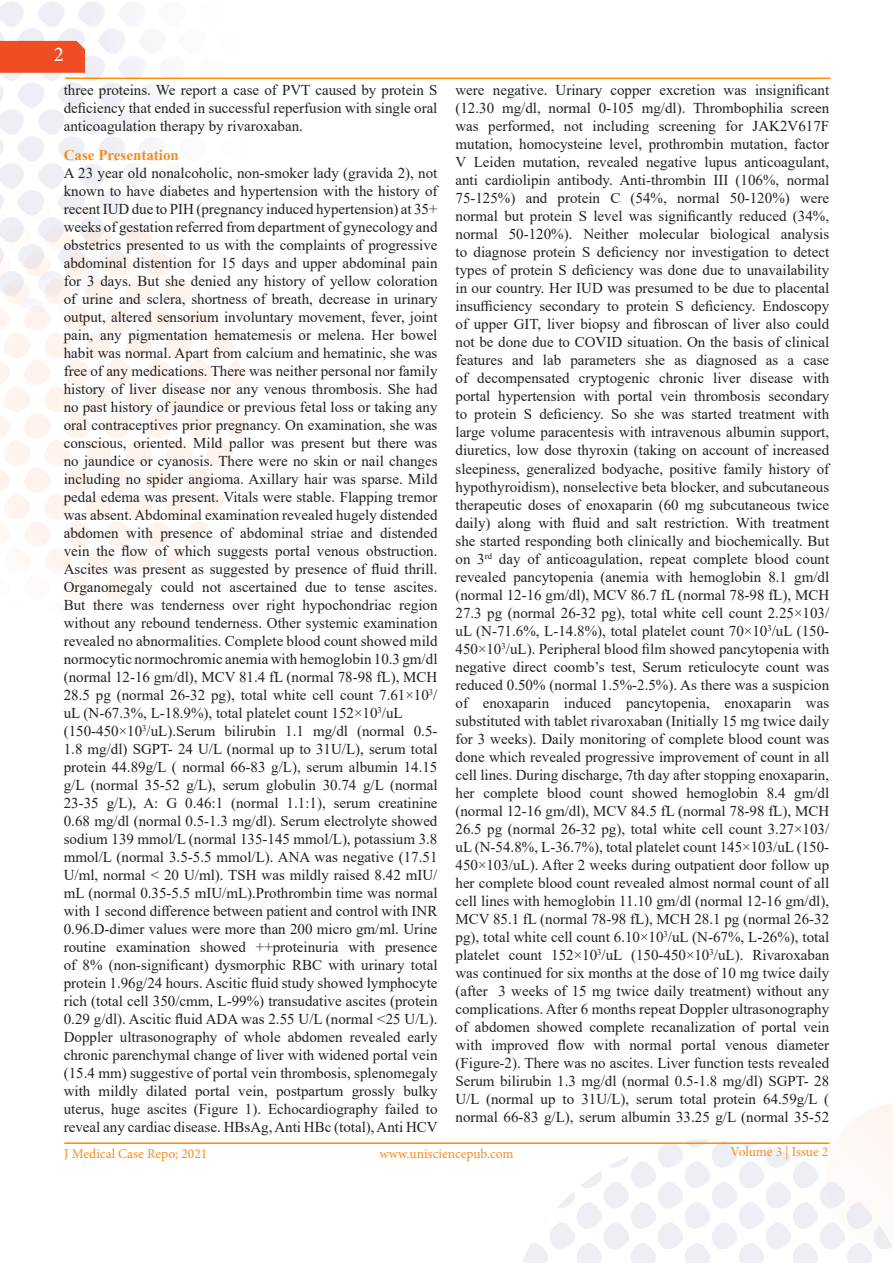
<style>
.page{position:relative;width:893px;height:1263px;background:#fff}
.page>*{position:absolute;margin:0;border:0;box-sizing:border-box;transform-origin:0 0}
.SUBHEAD{font:21px "Minion Pro";color:#fff}
.BODY{font:15px/18px "Times New Roman";color:#231f20;text-align:justify}
.ABSTRACT{font:700 15px "Times New Roman";color:#f68b1f}
.t1{font:13.5px "Minion Pro";color:#f68b21}
</style>
<div class="page">
<svg style="left:841px;top:1103px;width:52px;height:36px"></svg>
<div style="left:0;top:41px;width:85px;height:32px;background:#f04d24"></div>
<hr style="left:64px;top:1142px;width:766px;height:2px;background:#ff8b01">
<hr style="left:65px;top:78px;width:765px;height:1px;background:#ff8b01">
<p class="SUBHEAD" style="left:54px;top:40px;width:12px">2</p>
<p class="BODY" style="left:64px;top:81px;width:375px">three proteins. We report a case of PVT caused by protein S deficiency that ended in successful reperfusion with single oral anticoagulation therapy by rivaroxaban.</p>
<p class="ABSTRACT" style="left:64px;top:144px;width:117px">Case Presentation</p>
<p class="BODY" style="left:64px;top:164px;width:375px;text-align:left">A 23 year old nonalcoholic, non-smoker lady (gravida 2), not known to have diabetes and hypertension with the history of recent IUD due to PIH (pregnancy induced hypertension) at 35+ weeks of gestation referred from department of gynecology and obstetrics presented to us with the complaints of progressive abdominal distention for 15 days and upper abdominal pain for 3 days. But she denied any history of yellow coloration of urine and sclera, shortness of breath, decrease in urinary output, altered sensorium involuntary movement, fever, joint pain, any pigmentation hematemesis or melena. Her bowel habit was normal. Apart from calcium and hematinic, she was free of any medications. There was neither personal nor family history of liver disease nor any venous thrombosis. She had no past history of jaundice or previous fetal loss or taking any oral contraceptives prior pregnancy. On examination, she was conscious, oriented. Mild pallor was present but there was no jaundice or cyanosis. There were no skin or nail changes including no spider angioma. Axillary hair was sparse. Mild pedal edema was present. Vitals were stable. Flapping tremor was absent. Abdominal examination revealed hugely distended abdomen with presence of abdominal striae and distended vein the flow of which suggests portal venous obstruction.<br>Ascites was present as suggested by presence of fluid thrill.<br>Organomegaly could not ascertained due to tense ascites.<br>But there was tenderness over right hypochondriac region without any rebound tenderness. Other systemic examination revealed no abnormalities. Complete blood count showed mild normocytic normochromic anemia with hemoglobin 10.3 gm/dl (normal 12-16 gm/dl), MCV 81.4 fL (normal 78-98 fL), MCH 28.5 pg (normal 26-32 pg), total white cell count 7.61×10<sup>3</sup>/ uL (N-67.3%, L-18.9%), total platelet count 152×10<sup>3</sup>/uL (150-450×10<sup>3</sup>/uL).Serum bilirubin 1.1 mg/dl (normal 0.5- 1.8 mg/dl) SGPT- 24 U/L (normal up to 31U/L), serum total protein 44.89g/L ( normal 66-83 g/L), serum albumin 14.15 g/L (normal 35-52 g/L), serum globulin 30.74 g/L (normal 23-35 g/L), A: G 0.46:1 (normal 1.1:1), serum creatinine 0.68 mg/dl (normal 0.5-1.3 mg/dl). Serum electrolyte showed sodium 139 mmol/L (normal 135-145 mmol/L), potassium 3.8 mmol/L (normal 3.5-5.5 mmol/L). ANA was negative (17.51<br>U/ml, normal &lt; 20 U/ml). TSH was mildly raised 8.42 mIU/ mL (normal 0.35-5.5 mIU/mL).Prothrombin time was normal with 1 second difference between patient and control with INR 0.96.D-dimer values were more than 200 micro gm/ml. Urine routine examination showed ++proteinuria with presence of 8% (non-significant) dysmorphic RBC with urinary total protein 1.96g/24 hours. Ascitic fluid study showed lymphocyte rich (total cell 350/cmm, L-99%) transudative ascites (protein 0.29 g/dl). Ascitic fluid ADA was 2.55 U/L (normal &lt;25 U/L).<br>Doppler ultrasonography of whole abdomen revealed early chronic parenchymal change of liver with widened portal vein (15.4 mm) suggestive of portal vein thrombosis, splenomegaly with mildly dilated portal vein, postpartum grossly bulky uterus, huge ascites (Figure 1). Echocardiography failed to reveal any cardiac disease. HBsAg, Anti HBc (total), Anti HCV</p>
<p class="BODY" style="left:455px;top:81px;width:375px">were negative. Urinary copper excretion was insignificant (12.30 mg/dl, normal 0-105 mg/dl). Thrombophilia screen was performed, not including screening for JAK2V617F mutation, homocysteine level, prothrombin mutation, factor V Leiden mutation, revealed negative lupus anticoagulant, anti cardiolipin antibody. Anti-thrombin III (106%, normal 75-125%) and protein C (54%, normal 50-120%) were normal but protein S level was significantly reduced (34%, normal 50-120%). Neither molecular biological analysis to diagnose protein S deficiency nor investigation to detect types of protein S deficiency was done due to unavailability in our country. Her IUD was presumed to be due to placental insufficiency secondary to protein S deficiency. Endoscopy of upper GIT, liver biopsy and fibroscan of liver also could not be done due to COVID situation. On the basis of clinical features and lab parameters she as diagnosed as a case of decompensated cryptogenic chronic liver disease with portal hypertension with portal vein thrombosis secondary to protein S deficiency. So she was started treatment with large volume paracentesis with intravenous albumin support, diuretics, low dose thyroxin (taking on account of increased sleepiness, generalized bodyache, positive family history of hypothyroidism), nonselective beta blocker, and subcutaneous therapeutic doses of enoxaparin (60 mg subcutaneous twice daily) along with fluid and salt restriction. With treatment she started responding both clinically and biochemically. But on 3<sup>rd</sup> day of anticoagulation, repeat complete blood count revealed pancytopenia (anemia with hemoglobin 8.1 gm/dl (normal 12-16 gm/dl), MCV 86.7 fL (normal 78-98 fL), MCH 27.3 pg (normal 26-32 pg), total white cell count 2.25×103/ uL (N-71.6%, L-14.8%), total platelet count 70×10<sup>3</sup>/uL (150- 450×10<sup>3</sup>/uL). Peripheral blood film showed pancytopenia with negative direct coomb’s test, Serum reticulocyte count was reduced 0.50% (normal 1.5%-2.5%). As there was a suspicion of enoxaparin induced pancytopenia, enoxaparin was substituted with tablet rivaroxaban (Initially 15 mg twice daily for 3 weeks). Daily monitoring of complete blood count was done which revealed progressive improvement of count in all cell lines. During discharge, 7th day after stopping enoxaparin, her complete blood count showed hemoglobin 8.4 gm/dl (normal 12-16 gm/dl), MCV 84.5 fL (normal 78-98 fL), MCH 26.5 pg (normal 26-32 pg), total white cell count 3.27×103/ uL (N-54.8%, L-36.7%), total platelet count 145×103/uL (150- 450×103/uL). After 2 weeks during outpatient door follow up her complete blood count revealed almost normal count of all cell lines with hemoglobin 11.10 gm/dl (normal 12-16 gm/dl), MCV 85.1 fL (normal 78-98 fL), MCH 28.1 pg (normal 26-32 pg), total white cell count 6.10×10<sup>3</sup>/uL (N-67%, L-26%), total platelet count 152×10<sup>3</sup>/uL (150-450×10<sup>3</sup>/uL). Rivaroxaban was continued for six months at the dose of 10 mg twice daily (after 3 weeks of 15 mg twice daily treatment) without any complications. After 6 months repeat Doppler ultrasonography of abdomen showed complete recanalization of portal vein with improved flow with normal portal venous diameter (Figure-2). There was no ascites. Liver function tests revealed Serum bilirubin 1.3 mg/dl (normal 0.5-1.8 mg/dl) SGPT- 28<br>U/L (normal up to 31U/L), serum total protein 64.59g/L ( normal 66-83 g/L), serum albumin 33.25 g/L (normal 35-52</p>
<p class="t1" style="left:64px;top:1144px;width:145px">J Medical Case Repo; 2021</p>
<p class="t1" style="left:379px;top:1144px;width:136px">www.unisciencepub.com</p>
<p class="t1" style="left:730px;top:1143px;width:99px">Volume 3 | Issue 2</p>
</div>
